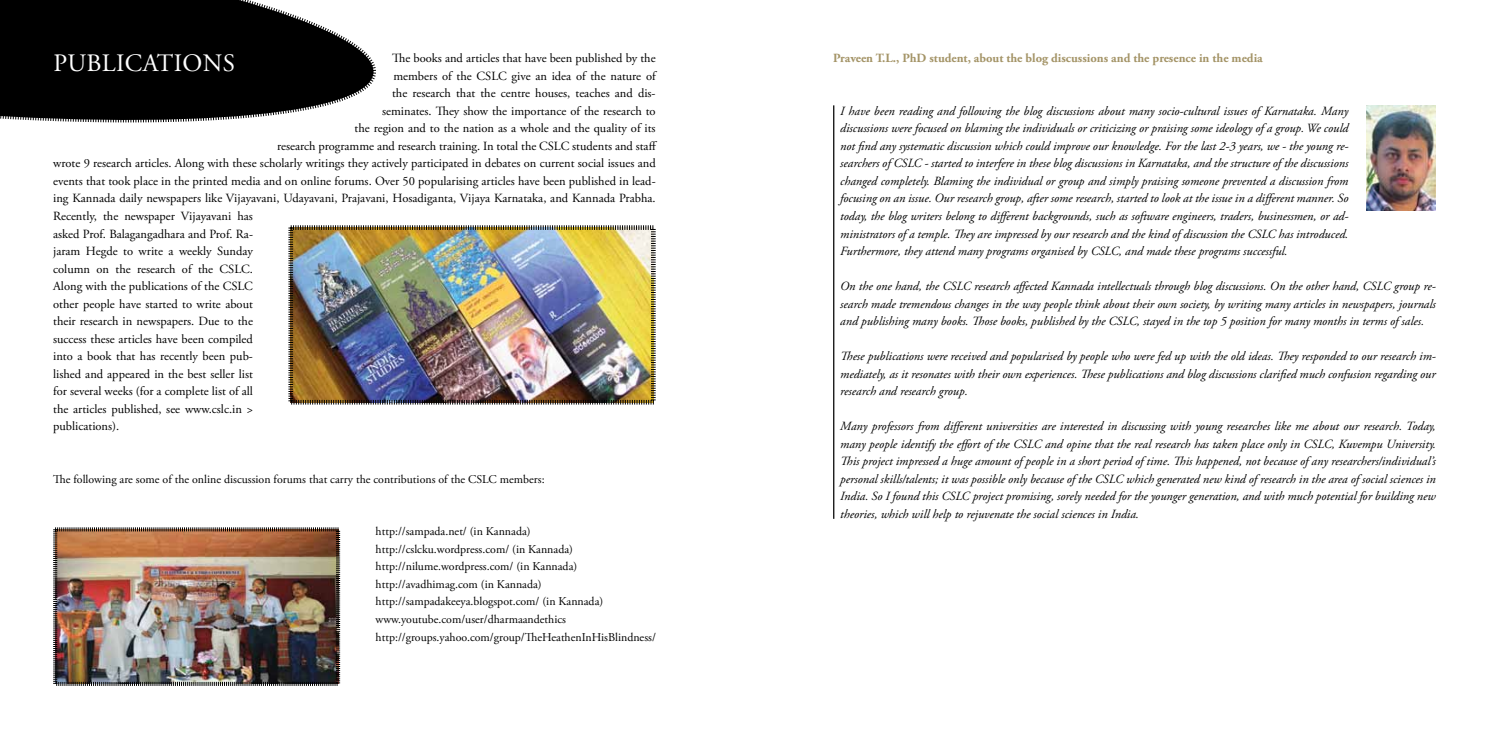
<style>
.page{position:relative;width:1489px;height:745px;background:#fff}
.page>*{position:absolute;margin:0;border:0;box-sizing:border-box;transform-origin:0 0}
.t1{font:25px "Adobe Garamond Pro";letter-spacing:.015em;color:#fff}
.t2{font:italic 12.5px/17.5px "Adobe Garamond Pro";color:#000;text-align:justify}
.t3{font:12.5px "Adobe Garamond Pro";color:#000}
.t4{font:700 12.5px "Adobe Garamond Pro";color:#a49467}
.t5{font:11.88px/17.5px "Adobe Garamond Pro";color:#000}
</style>
<div class="page">
<svg style="left:0;top:0;width:376px;height:123px;background:#252525"></svg>
<hr style="left:833px;top:105px;width:1px;height:413px;background:#000">
<img style="left:288px;top:225px;width:368px;height:180px">
<img style="left:53px;top:527px;width:288px;height:159px">
<img style="left:1366px;top:105px;width:69px;height:105px">
<p class="t3" style="left:392px;top:51px;width:265px">The books and articles that have been published by the</p>
<p class="t3" style="left:393px;top:68px;width:264px">members of the CSLC give an idea of the nature of</p>
<p class="t3" style="left:392px;top:86px;width:265px">the research that the centre houses, teaches and dis-</p>
<p class="t3" style="left:382px;top:103px;width:275px">seminates. They show the importance of the research to</p>
<p class="t3" style="left:354px;top:121px;width:302px">the region and to the nation as a whole and the quality of its</p>
<p class="t3" style="left:277px;top:138px;width:381px">research programme and research training. In total the CSLC students and staff</p>
<p class="t3" style="left:53px;top:156px;width:604px">wrote 9 research articles. Along with these scholarly writings they actively participated in debates on current social issues and</p>
<p class="t3" style="left:53px;top:173px;width:604px">events that took place in the printed media and on online forums. Over 50 popularising articles have been published in lead-</p>
<p class="t3" style="left:53px;top:191px;width:604px">ing Kannada daily newspapers like Vijayavani, Udayavani, Prajavani, Hosadiganta, Vijaya Karnataka, and Kannada Prabha.</p>
<p class="t3" style="left:53px;top:208px;width:201px">Recently, the newspaper Vijayavani has</p>
<p class="t3" style="left:53px;top:226px;width:201px">asked Prof. Balagangadhara and Prof. Ra-</p>
<p class="t3" style="left:53px;top:243px;width:201px">jaram Hegde to write a weekly Sunday</p>
<p class="t3" style="left:53px;top:261px;width:201px">column on the research of the CSLC.</p>
<p class="t3" style="left:53px;top:278px;width:201px">Along with the publications of the CSLC</p>
<p class="t3" style="left:53px;top:296px;width:201px">other people have started to write about</p>
<p class="t3" style="left:53px;top:313px;width:201px">their research in newspapers. Due to the</p>
<p class="t3" style="left:53px;top:331px;width:201px">success these articles have been compiled</p>
<p class="t3" style="left:53px;top:348px;width:201px">into a book that has recently been pub-</p>
<p class="t3" style="left:53px;top:366px;width:201px">lished and appeared in the best seller list</p>
<p class="t3" style="left:53px;top:383px;width:201px">for several weeks (for a complete list of all</p>
<p class="t3" style="left:53px;top:401px;width:201px">the articles published, see www.cslc.in &gt;</p>
<p class="t3" style="left:53px;top:418px;width:68px">publications).</p>
<h1 class="t1" style="left:53px;top:48px;width:183px">PUBLICATIONS</h1>
<p class="t5" style="left:53px;top:470px;width:493px">The following are some of the online discussion forums that carry the contributions of the CSLC members:</p>
<p class="t5" style="left:375px;top:523px;width:282px">http://sampada.net/ (in Kannada) http://cslcku.wordpress.com/ (in Kannada) http://nilume.wordpress.com/ (in Kannada) http://avadhimag.com (in Kannada) http://sampadakeeya.blogspot.com/ (in Kannada) www.youtube.com/user/dharmaandethics http://groups.yahoo.com/group/TheHeathenInHisBlindness/</p>
<p class="t4" style="left:833px;top:51px;width:431px">Praveen T.L., PhD student, about the blog discussions and the presence in the media</p>
<p class="t2" style="left:840px;top:102px;width:510px">I have been reading and following the blog discussions about many socio-cultural issues of Karnataka. Many discussions were focused on blaming the individuals or criticizing or praising some ideology of a group. We could not find any systematic discussion which could improve our knowledge. For the last 2-3 years, we - the young re&shy;searchers of CSLC - started to interfere in these blog discussions in Karnataka, and the structure of the discussions changed completely. Blaming the individual or group and simply praising someone prevented a discussion from focusing on an issue. Our research group, after some research, started to look at the issue in a different manner. So today, the blog writers belong to different backgrounds, such as software engineers, traders, businessmen, or ad&shy;ministrators of a temple. They are impressed by our research and the kind of discussion the CSLC has introduced.<br>Furthermore, they attend many programs organised by CSLC, and made these programs successful.</p>
<p class="t2" style="left:840px;top:277px;width:597px">On the one hand, the CSLC research affected Kannada intellectuals through blog discussions. On the other hand, CSLC group re&shy;search made tremendous changes in the way people think about their own society, by writing many articles in newspapers, journals and publishing many books. Those books, published by the CSLC, stayed in the top 5 position for many months in terms of sales.</p>
<p class="t2" style="left:840px;top:347px;width:597px">These publications were received and popularised by people who were fed up with the old ideas. They responded to our research im&shy;mediately, as it resonates with their own experiences. These publications and blog discussions clarified much confusion regarding our research and research group.</p>
<p class="t2" style="left:840px;top:417px;width:597px">Many professors from different universities are interested in discussing with young researches like me about our research. Today, many people identify the effort of the CSLC and opine that the real research has taken place only in CSLC, Kuvempu University.<br>This project impressed a huge amount of people in a short period of time. This happened, not because of any researchers/individual’s personal skills/talents; it was possible only because of the CSLC which generated new kind of research in the area of social sciences in India. So I found this CSLC project promising, sorely needed for the younger generation, and with much potential for building new theories, which will help to rejuvenate the social sciences in India.</p>
</div>
